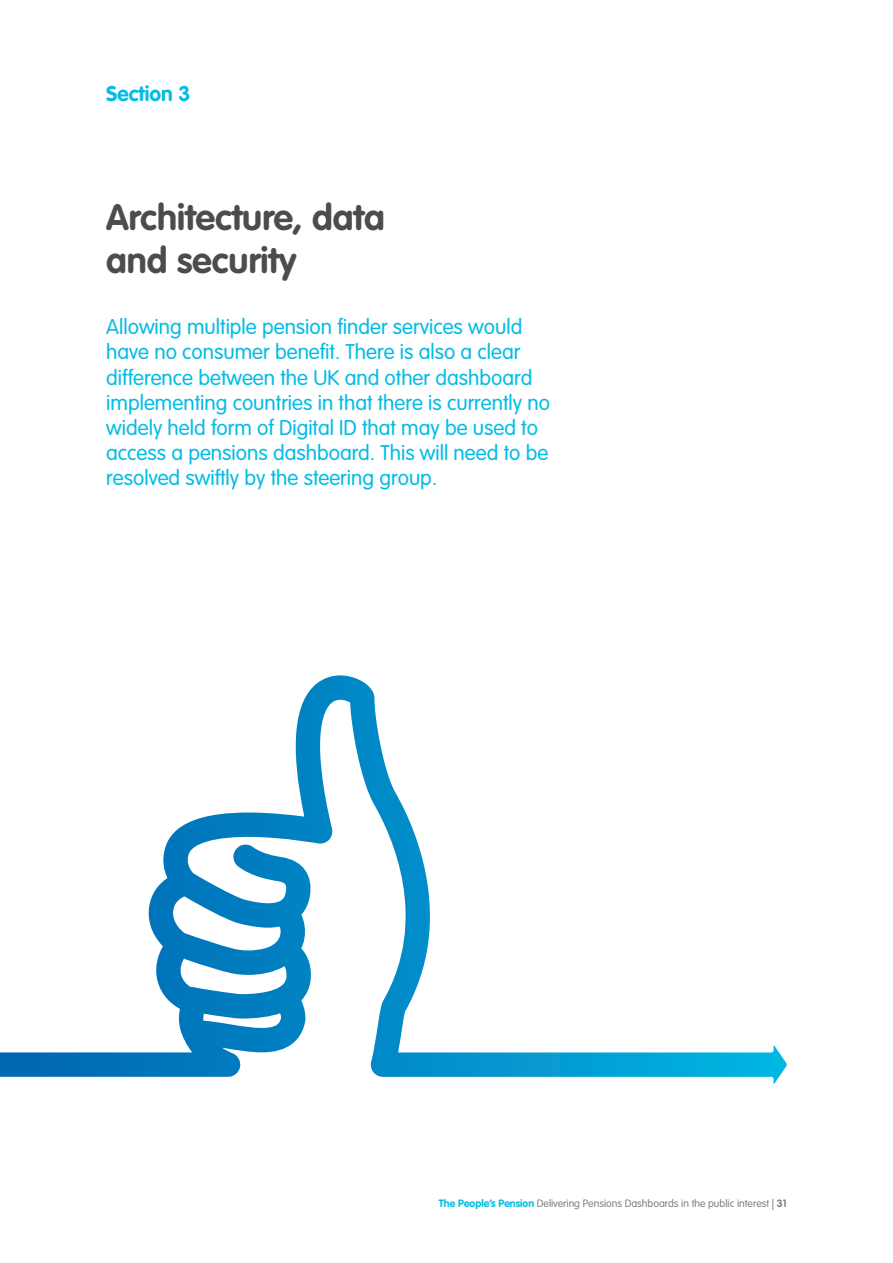
<style>
.page{position:relative;width:893px;height:1263px;background:#fff}
.page>*{position:absolute;margin:0;border:0;box-sizing:border-box;transform-origin:0 0}
.Section_Heading{font:700 36px/43.2px "VAG Rounded Std";color:#4b4c4d}
.Section_Intro{font:300 21px/25.2px "VAG Rounded Std";color:#02bce5}
.t1{font:700 21px "VAG Rounded Std";color:#02bce5}
.t2{font:300 10.5px "VAG Rounded Std";color:#7e8083}
.s1{font-weight:700;color:#02bce5}
.s2{font-weight:700}
</style>
<div class="page">
<svg style="left:0;top:675px;width:787px;height:409px"></svg>
<h2 class="t1" style="left:106px;top:81px;width:86px">Section 3</h2>
<p class="Section_Heading" style="left:106px;top:197px;width:280px">Architecture, data and security</p>
<p class="Section_Intro" style="left:106px;top:315px;width:445px">Allowing multiple pension finder services would have no consumer benefit. There is also a clear difference between the UK and other dashboard implementing countries in that there is currently no widely held form of Digital ID that may be used to access a pensions dashboard. This will need to be resolved swiftly by the steering group.</p>
<p class="t2" style="left:439px;top:1197px;width:349px"><span class="s1">The People’s Pension</span> Delivering Pensions Dashboards in the public interest | <span class="s2">31</span></p>
</div>
